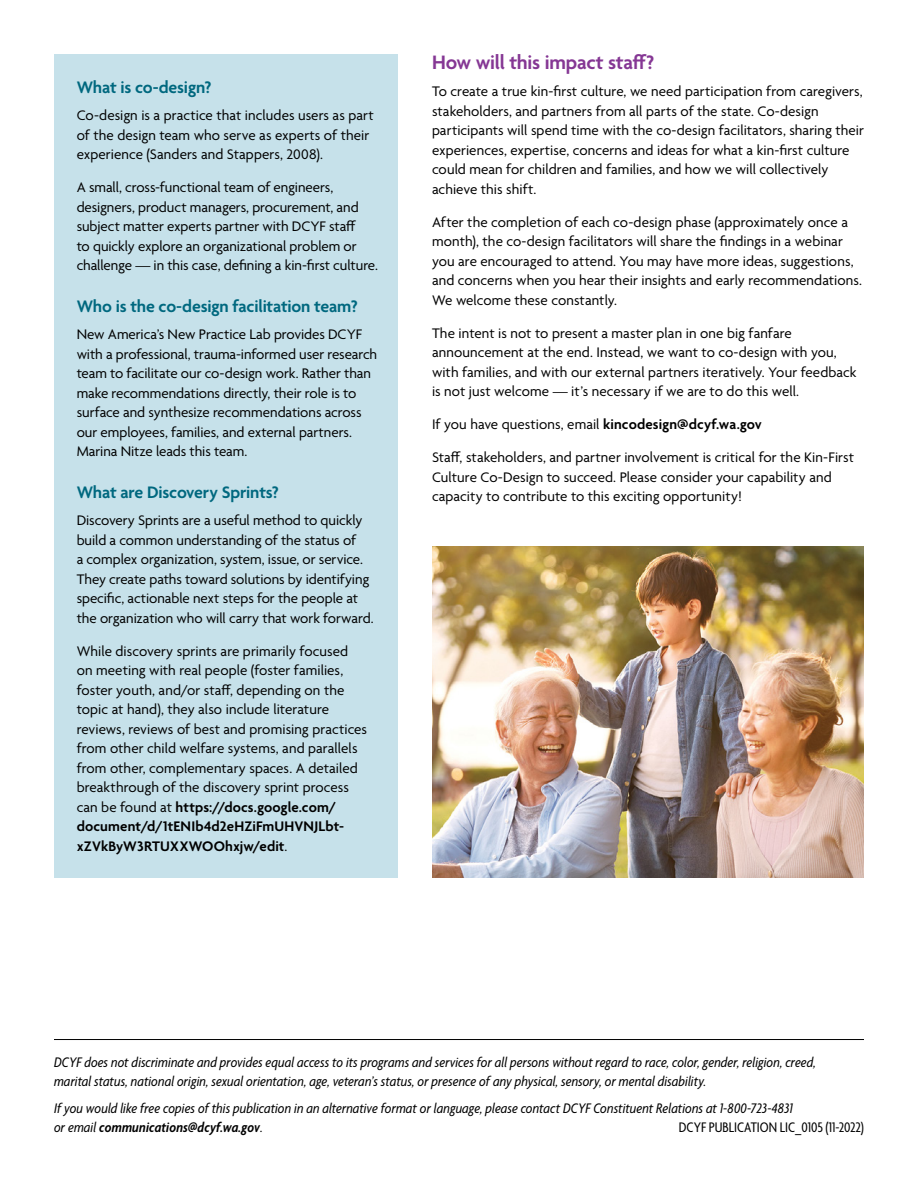
<style>
.page{position:relative;width:918px;height:1188px;background:#fff}
.page>*{position:absolute;margin:0;border:0;box-sizing:border-box;transform-origin:0 0}
.t1{font:600 21px "Agenda";letter-spacing:-.01em;color:#853794}
.t2{font:600 18px "Agenda";letter-spacing:-.01em;color:#00687f}
.t3{font:15px/19.5px "Agenda";color:#000}
.t4{font:italic condensed 15px/19.5px "Agenda";letter-spacing:.005em;color:#000}
.t5{font:condensed 15px "Agenda";color:#000}
.s1{font-weight:600}
</style>
<div class="page">
<div style="left:54px;top:54px;width:344px;height:824px;background:#c6e1ea"></div>
<img style="left:432px;top:546px;width:432px;height:331px">
<hr style="left:54px;top:1039px;width:810px;height:1px;background:#000">
<p class="t2" style="left:77px;top:78px;width:136px">What is co-design?</p>
<p class="t3" style="left:77px;top:107px;width:299px">Co-design is a practice that includes users as part of the design team who serve as experts of their experience (Sanders and Stappers, 2008).</p>
<p class="t3" style="left:77px;top:179px;width:303px">A small, cross-functional team of engineers, designers, product managers, procurement, and subject matter experts partner with DCYF staff<br>to quickly explore an organizational problem or challenge — in this case, defining a kin-first culture.</p>
<p class="t2" style="left:77px;top:297px;width:283px">Who is the co-design facilitation team?</p>
<p class="t3" style="left:77px;top:326px;width:302px">New America’s New Practice Lab provides DCYF with a professional, trauma-informed user research team to facilitate our co-design work. Rather than make recommendations directly, their role is to surface and synthesize recommendations across our employees, families, and external partners.<br>Marina Nitze leads this team.</p>
<p class="t2" style="left:77px;top:483px;width:204px">What are Discovery Sprints?</p>
<p class="t3" style="left:77px;top:512px;width:298px">Discovery Sprints are a useful method to quickly build a common understanding of the status of<br>a complex organization, system, issue, or service.<br>They create paths toward solutions by identifying specific, actionable next steps for the people at the organization who will carry that work forward.</p>
<p class="t3" style="left:77px;top:642px;width:292px">While discovery sprints are primarily focused on meeting with real people (foster families, foster youth, and/or staff, depending on the topic at hand), they also include literature reviews, reviews of best and promising practices from other child welfare systems, and parallels from other, complementary spaces. A detailed breakthrough of the discovery sprint process can be found at <span class="s1">https://docs.google.com/ document/d/1tENIb4d2eHZiFmUHVNJLbt&shy;xZVkByW3RTUXXWOOhxjw/edit</span>.</p>
<h1 class="t1" style="left:432px;top:51px;width:224px">How will this impact staff?</h1>
<p class="t3" style="left:432px;top:82px;width:434px">To create a true kin-first culture, we need participation from caregivers, stakeholders, and partners from all parts of the state. Co-design participants will spend time with the co-design facilitators, sharing their experiences, expertise, concerns and ideas for what a kin-first culture could mean for children and families, and how we will collectively achieve this shift.</p>
<p class="t3" style="left:432px;top:213px;width:432px">After the completion of each co-design phase (approximately once a month), the co-design facilitators will share the findings in a webinar you are encouraged to attend. You may have more ideas, suggestions, and concerns when you hear their insights and early recommendations.<br>We welcome these constantly.</p>
<p class="t3" style="left:432px;top:324px;width:426px">The intent is not to present a master plan in one big fanfare announcement at the end. Instead, we want to co-design with you, with families, and with our external partners iteratively. Your feedback is not just welcome — it’s necessary if we are to do this well.</p>
<p class="t3" style="left:432px;top:415px;width:331px">If you have questions, email <span class="s1">kincodesign@dcyf.wa.gov</span></p>
<p class="t3" style="left:432px;top:448px;width:424px">Staff, stakeholders, and partner involvement is critical for the Kin-First<br>Culture Co-Design to succeed. Please consider your capability and capacity to contribute to this exciting opportunity!</p>
<p class="t4" style="left:54px;top:1052px;width:763px">DCYF does not discriminate and provides equal access to its programs and services for all persons without regard to race, color, gender, religion, creed, marital status, national origin, sexual orientation, age, veteran’s status, or presence of any physical, sensory, or mental disability.</p>
<p class="t4" style="left:54px;top:1098px;width:740px">If you would like free copies of this publication in an alternative format or language, please contact DCYF Constituent Relations at 1-800-723-4831 or email <span class="s1">communications@dcyf.wa.gov</span>.</p>
<p class="t5" style="left:679px;top:1119px;width:187px">DCYF PUBLICATION LIC_0105 (11-2022)</p>
</div>
